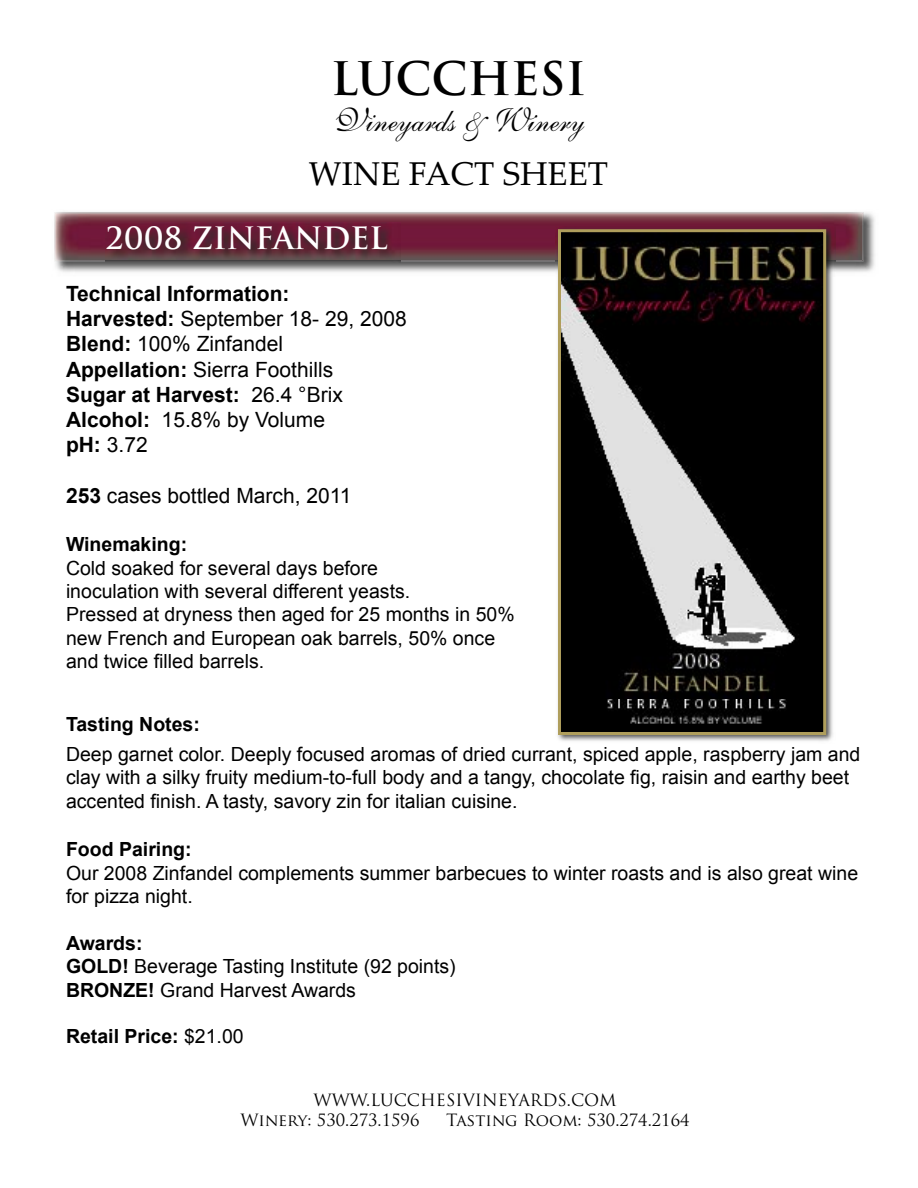
<style>
.page{position:relative;width:918px;height:1188px;background:#fff}
.page>*{position:absolute;margin:0;border:0;box-sizing:border-box;transform-origin:0 0}
.t1{font:700 45px "Trajan Pro";color:#000}
.t2{font:33px "English 111 Presto BT";color:#000}
.t3{font:33px "Palatino Linotype";color:#000}
.t4{font:700 30px "Trajan";color:#fff}
.t5{font:700 21px/25.2px "Arial";color:#000}
.t6{font:21px "Arial";color:#000}
.t7{font:19.5px/23.4px "Arial";color:#000}
.t8{font:700 19.5px "Arial";color:#000}
.t9{font:16.5px/19.8px "Trajan Pro";color:#000}
.s1{font-weight:400}
.s2{font-weight:700}
</style>
<div class="page">
<img style="left:55px;top:212px;width:820px;height:60px">
<img style="left:54px;top:212px;width:810px;height:50px">
<img style="left:55px;top:213px;width:808px;height:48px">
<img style="left:105px;top:262px;width:296px;height:1px">
<img style="left:105px;top:223px;width:296px;height:39px">
<img style="left:555px;top:262px;width:280px;height:479px">
<img style="left:555px;top:227px;width:280px;height:35px">
<img style="left:561px;top:232px;width:262px;height:500px">
<hr style="left:558px;top:231px;width:3px;height:503px;background:#af9e5c">
<hr style="left:560px;top:732px;width:265px;height:3px;background:#af9e5c">
<hr style="left:823px;top:231px;width:3px;height:503px;background:#af9e5c">
<hr style="left:560px;top:229px;width:265px;height:3px;background:#af9e5c">
<h1 class="t1" style="left:331px;top:50px;width:257px">LUCCHESI</h1>
<h2 class="t2" style="left:333px;top:99px;width:253px">Vineyards &amp; Winery</h2>
<h2 class="t3" style="left:309px;top:150px;width:301px">WINE FACT SHEET</h2>
<h3 class="t4" style="left:106px;top:219px;width:283px">2008 ZINFANDEL</h3>
<p class="t5" style="left:66px;top:282px;width:342px">Technical Information:<br>Harvested: <span class="s1">September 18- 29, 2008<br></span>Blend: <span class="s1">100% Zinfandel<br></span>Appellation: <span class="s1">Sierra Foothills<br></span>Sugar at Harvest: <span class="s1">26.4 °Brix<br></span>Alcohol: <span class="s1">15.8% by Volume<br></span>pH: <span class="s1">3.72</span></p>
<p class="t6" style="left:66px;top:481px;width:287px"><span class="s2">253</span> cases bottled March, 2011</p>
<p class="t8" style="left:66px;top:531px;width:123px">Winemaking:</p>
<p class="t7" style="left:66px;top:556px;width:450px">Cold soaked for several days before<br>inoculation with several different yeasts.<br>Pressed at dryness then aged for 25 months in 50% new French and European oak barrels, 50% once and twice filled barrels.</p>
<p class="t8" style="left:66px;top:711px;width:135px">Tasting Notes:</p>
<p class="t7" style="left:66px;top:743px;width:796px">Deep garnet color. Deeply focused aromas of dried currant, spiced apple, raspberry jam and clay with a silky fruity medium-to-full body and a tangy, chocolate fig, raisin and earthy beet accented finish. A tasty, savory zin for italian cuisine.</p>
<p class="t8" style="left:66px;top:837px;width:127px">Food Pairing:</p>
<p class="t7" style="left:66px;top:861px;width:794px">Our 2008 Zinfandel complements summer barbecues to winter roasts and is also great wine for pizza night.</p>
<p class="t7" style="left:66px;top:932px;width:391px"><span class="s2">Awards:<br>GOLD!</span> Beverage Tasting Institute (92 points)<br><span class="s2">BRONZE!</span> Grand Harvest Awards</p>
<p class="t8" style="left:66px;top:1024px;width:179px">Retail Price: <span class="s1">$21.00</span></p>
<p class="t9" style="left:240px;top:1090px;width:377px;text-indent:73px">WWW.LUCCHESIVINEYARDS.COM<br>Winery: 530.273.1596</p>
<p class="t9" style="left:446px;top:1110px;width:245px">Tasting Room: 530.274.2164</p>
</div>
